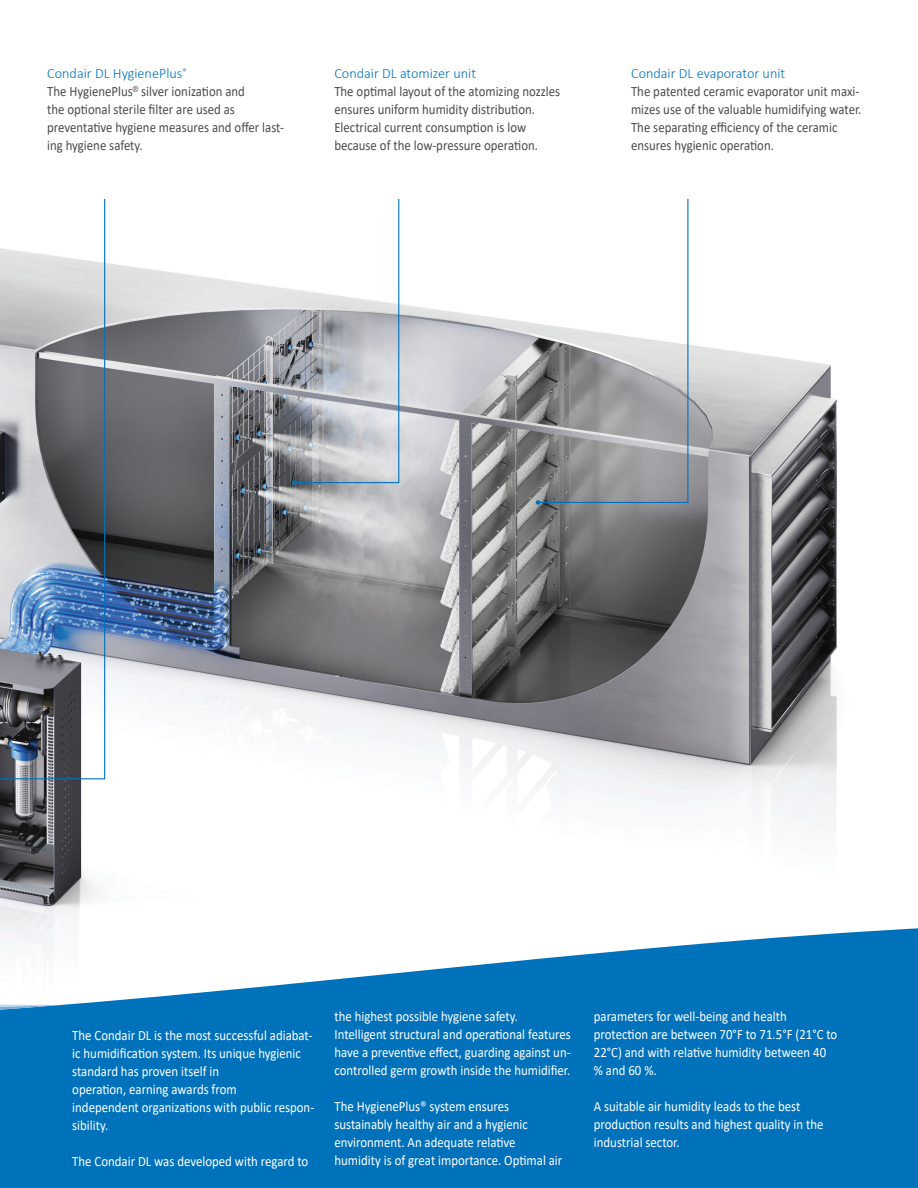
<style>
.page{position:relative;width:918px;height:1188px;background:#fff}
.page>*{position:absolute;margin:0;border:0;box-sizing:border-box;transform-origin:0 0}
.t1{font:14.25px/18px "Calibri";color:#fff;scale:.9 1}
.t2{font:14.25px/18px "Calibri";color:#4b4c4d;scale:.9 1}
.t3{font:300 14.25px "Calibri";color:#0072bc}
.s1{font-weight:300;color:#0072bc}
</style>
<div class="page">
<img style="left:0;top:263px;width:837px;height:659px">
<svg style="left:292px;top:199px;width:108px;height:286px"></svg>
<svg style="left:0;top:199px;width:106px;height:581px;background:#99a0ab"></svg>
<svg style="left:537px;top:199px;width:152px;height:305px"></svg>
<svg style="left:536px;top:500px;width:4px;height:5px"></svg>
<svg style="left:0;top:922px;width:918px;height:266px;fill:#0072bc"></svg>
<svg style="left:0;top:850px;width:62px;height:190px"></svg>
<p class="t2" style="left:47px;top:64px;width:265px"><span class="s1">Condair DL HygienePlus</span><sup>®<br></sup>The HygienePlus<sup>®</sup> silver ionization and<br>the optional sterile filter are used as preventative hygiene measures and offer last&shy;ing hygiene safety.</p>
<p class="t3" style="left:334px;top:65px;width:143px">Condair DL atomizer unit</p>
<p class="t2" style="left:334px;top:82px;width:252px">The optimal layout of the atomizing nozzles ensures uniform humidity distribution.<br>Electrical current consumption is low because of the low-pressure operation.</p>
<p class="t3" style="left:631px;top:65px;width:156px">Condair DL evaporator unit</p>
<p class="t2" style="left:631px;top:82px;width:258px">The patented ceramic evaporator unit maxi&shy;mizes use of the valuable humidifying water.<br>The separating efficiency of the ceramic ensures hygienic operation.</p>
<p class="t1" style="left:72px;top:1026px;width:270px">The Condair DL is the most successful adiabat&shy;ic humidification system. Its unique hygienic standard has proven itself in<br>operation, earning awards from<br>independent organizations with public respon&shy;sibility.</p>
<p class="t1" style="left:72px;top:1152px;width:264px">The Condair DL was developed with regard to</p>
<p class="t1" style="left:334px;top:1007px;width:264px">the highest possible hygiene safety.<br>Intelligent structural and operational features have a preventive effect, guarding against un&shy;controlled germ growth inside the humidifier.</p>
<p class="t1" style="left:334px;top:1097px;width:255px">The HygienePlus® system ensures sustainably healthy air and a hygienic environment. An adequate relative humidity is of great importance. Optimal air</p>
<p class="t1" style="left:594px;top:1007px;width:272px">parameters for well-being and health protection are between 70°F to 71.5°F (21°C to 22°C) and with relative humidity between 40 % and 60 %.</p>
<p class="t1" style="left:594px;top:1097px;width:257px">A suitable air humidity leads to the best production results and highest quality in the industrial sector.</p>
</div>
